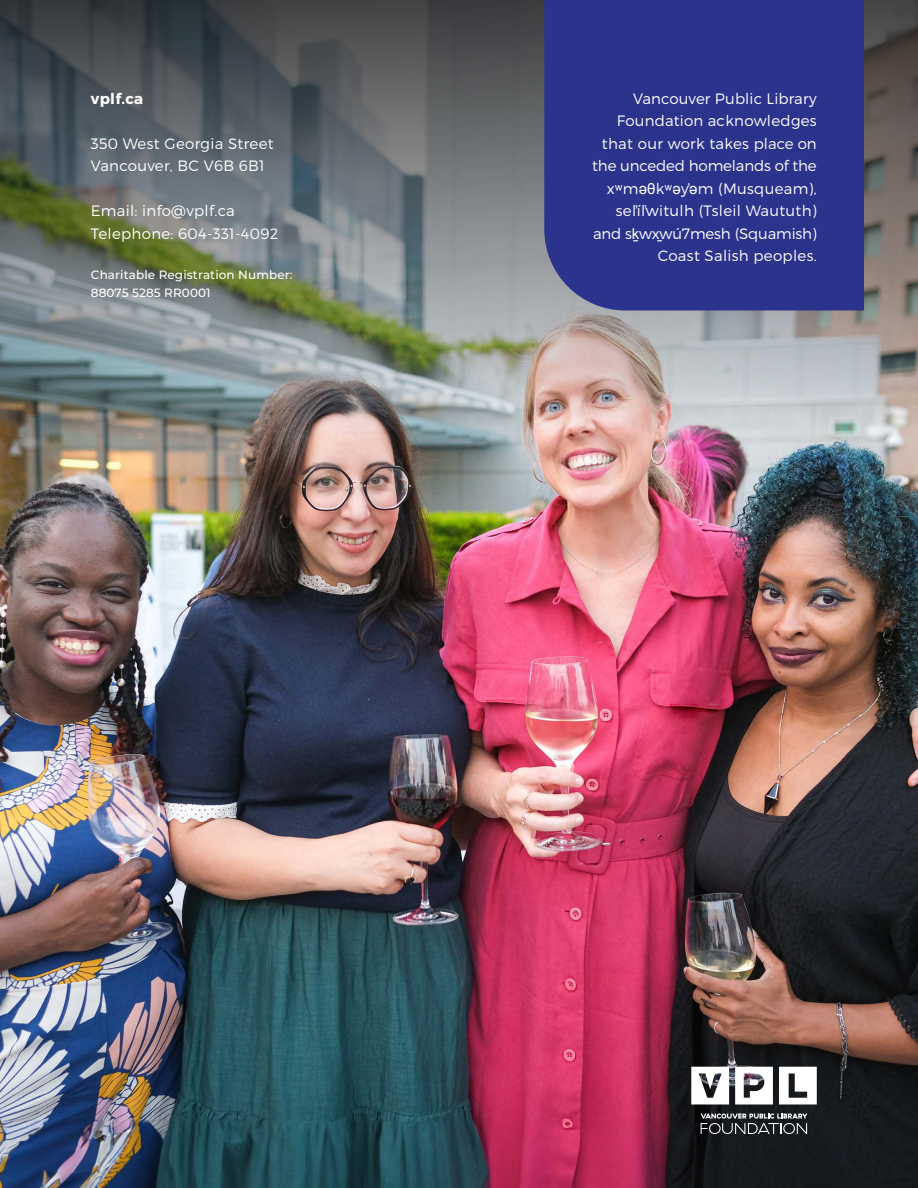
<style>
.page{position:relative;width:918px;height:1188px;background:#fff}
.page>*{position:absolute;margin:0;border:0;box-sizing:border-box;transform-origin:0 0}
.t1{font:300 15px/22.5px "Montserrat";letter-spacing:.02em;color:#fff}
.t2{font:700 15px "Montserrat";letter-spacing:.02em;color:#fff}
.t3{font:15px "Arial";color:#fff}
.t4{font:500 12px/18px "Montserrat";letter-spacing:.01em;color:#fff}
.s1{font-family:"Arial";font-weight:400}
</style>
<div class="page">
<img style="left:0;top:440px;width:918px;height:748px">
<img style="left:0;top:0;width:918px;height:440px">
<div style="left:544px;top:0;width:320px;height:310px;background:#2b338d"></div>
<svg style="left:691px;top:1067px;width:38px;height:37px"></svg>
<svg style="left:735px;top:1067px;width:38px;height:37px"></svg>
<svg style="left:779px;top:1067px;width:38px;height:37px"></svg>
<svg style="left:701px;top:1114px;width:107px;height:20px;background:#515457"></svg>
<p class="t2" style="left:91px;top:89px;width:54px">vplf.ca</p>
<p class="t1" style="left:91px;top:132px;width:184px">350 West Georgia Street<br>Vancouver, BC V6B 6B1</p>
<p class="t1" style="left:91px;top:200px;width:189px">Email: info@vplf.ca<br>Telephone: 604-331-4092</p>
<p class="t4" style="left:91px;top:266px;width:203px">Charitable Registration Number:<br>88075 5285 RR0001</p>
<p class="t1" style="left:592px;top:87px;width:226px;text-align:right">Vancouver Public Library<br>Foundation acknowledges that our work takes place on the unceded homelands of the x<span class="s1">ʷ</span>m<span class="s1">əθ</span>k<span class="s1">ʷə</span>y<span class="s1">̓ə</span>m (Musqueam), sel<span class="s1">̓</span>íl<span class="s1">̓</span>witulh (Tsleil Waututh) and s<span class="s1">ḵ</span>wxwú7mesh (Squamish)</p>
<p class="t3" style="left:660px;top:225px;width:6px">̱</p>
<p class="t1" style="left:658px;top:245px;width:160px">Coast Salish peoples.</p>
</div>
